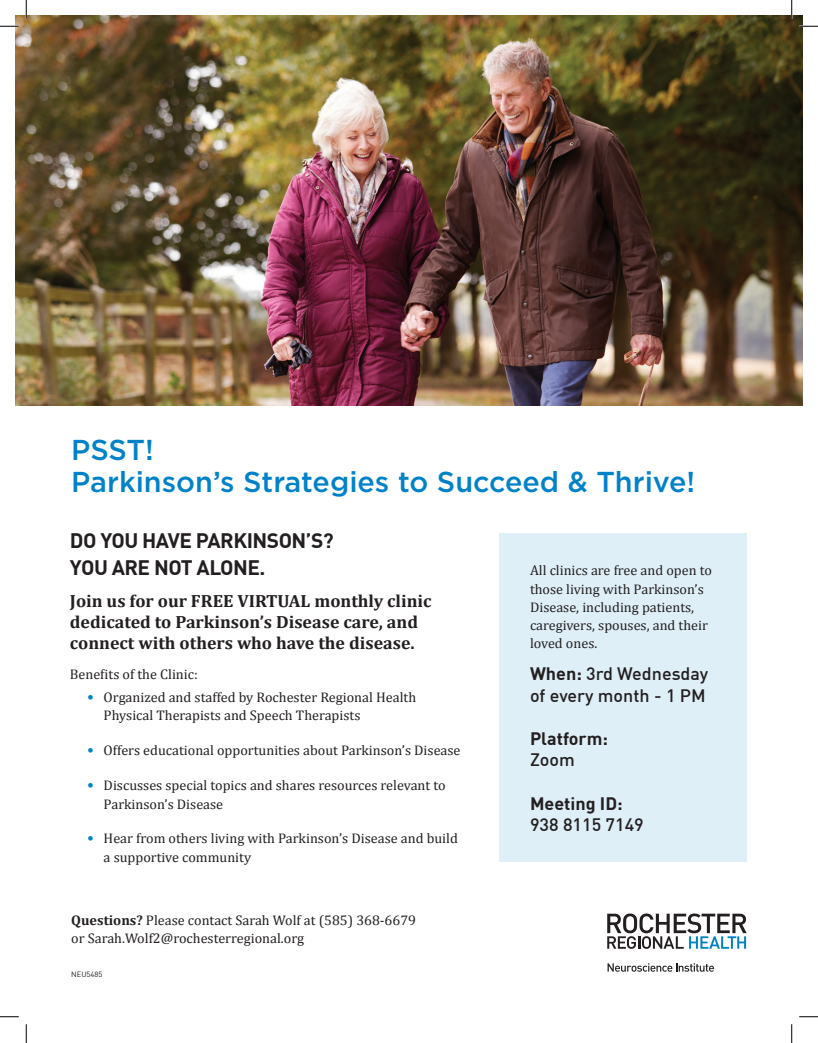
<style>
.page{position:relative;width:818px;height:1043px;background:#fff}
.page>*{position:absolute;margin:0;border:0;box-sizing:border-box;transform-origin:0 0}
.t1{font:500 28.75px/32px "Gotham";color:#0082c8}
.t2{font:700 20.5px/26.5px "DIN Offc";letter-spacing:-.025em;color:#231f20}
.t3{font:700 17.62px/21.2px "Cambria";color:#231f20}
.t4{font:500 17.62px/21.2px "DIN Offc";color:#231f20}
.t5{font:700 17.62px "DIN Offc";color:#231f20}
.t6{font:14px/18.1px "Cambria";color:#231f20}
.t7{font:7.5px "DIN Offc";color:#231f20}
.s1{font-family:"DIN Offc";color:#0082c8}
.s2{font-weight:700}
</style>
<div class="page">
<svg style="left:607px;top:963px;width:107px;height:8px"></svg>
<svg style="left:607px;top:913px;width:139px;height:35px"></svg>
<img style="left:15px;top:15px;width:787px;height:391px">
<div style="left:499px;top:533px;width:247px;height:328px;background:#dfeff7"></div>
<svg style="left:0;top:25px;width:19px;height:2px"></svg>
<svg style="left:799px;top:25px;width:19px;height:2px"></svg>
<svg style="left:0;top:1016px;width:19px;height:1px"></svg>
<svg style="left:799px;top:1016px;width:19px;height:1px"></svg>
<svg style="left:25px;top:0;width:2px;height:19px"></svg>
<svg style="left:25px;top:1024px;width:2px;height:18px"></svg>
<svg style="left:790px;top:0;width:2px;height:19px"></svg>
<svg style="left:791px;top:1024px;width:1px;height:18px"></svg>
<h1 class="t1" style="left:71px;top:433px;width:625px">PSST!<br>Parkinson’s Strategies to Succeed &amp; Thrive!</h1>
<h2 class="t2" style="left:70px;top:526px;width:265px">DO YOU HAVE PARKINSON’S?<br>YOU ARE NOT ALONE.</h2>
<p class="t3" style="left:70px;top:589px;width:363px">Join us for our FREE VIRTUAL monthly clinic dedicated to Parkinson’s Disease care, and connect with others who have the disease.</p>
<p class="t6" style="left:70px;top:665px;width:129px">Benefits of the Clinic:</p>
<p class="t6" style="left:104px;top:688px;width:314px;text-indent:-17px"><span class="s1">•</span> Organized and staffed by Rochester Regional Health<br>Physical Therapists and Speech Therapists</p>
<p class="t6" style="left:87px;top:741px;width:375px"><span class="s1">•</span> Offers educational opportunities about Parkinson’s Disease</p>
<p class="t6" style="left:104px;top:776px;width:343px;text-indent:-17px"><span class="s1">•</span> Discusses special topics and shares resources relevant to<br>Parkinson’s Disease</p>
<p class="t6" style="left:104px;top:829px;width:356px;text-indent:-17px"><span class="s1">•</span> Hear from others living with Parkinson’s Disease and build a supportive community</p>
<p class="t6" style="left:530px;top:561px;width:183px">All clinics are free and open to those living with Parkinson’s<br>Disease, including patients, caregivers, spouses, and their loved ones.</p>
<p class="t4" style="left:530px;top:662px;width:180px"><span class="s2">When:</span> 3rd Wednesday of every month - 1 PM</p>
<p class="t5" style="left:530px;top:727px;width:79px">Platform:</p>
<p class="t4" style="left:530px;top:748px;width:46px">Zoom</p>
<p class="t5" style="left:530px;top:792px;width:94px">Meeting ID:</p>
<p class="t4" style="left:530px;top:813px;width:115px">938 8115 7149</p>
<p class="t6" style="left:71px;top:911px;width:346px"><span class="s2">Questions?</span> Please contact Sarah Wolf at (585) 368-6679 or Sarah.Wolf2@rochesterregional.org</p>
<p class="t7" style="left:71px;top:970px;width:33px">NEU5485</p>
</div>
